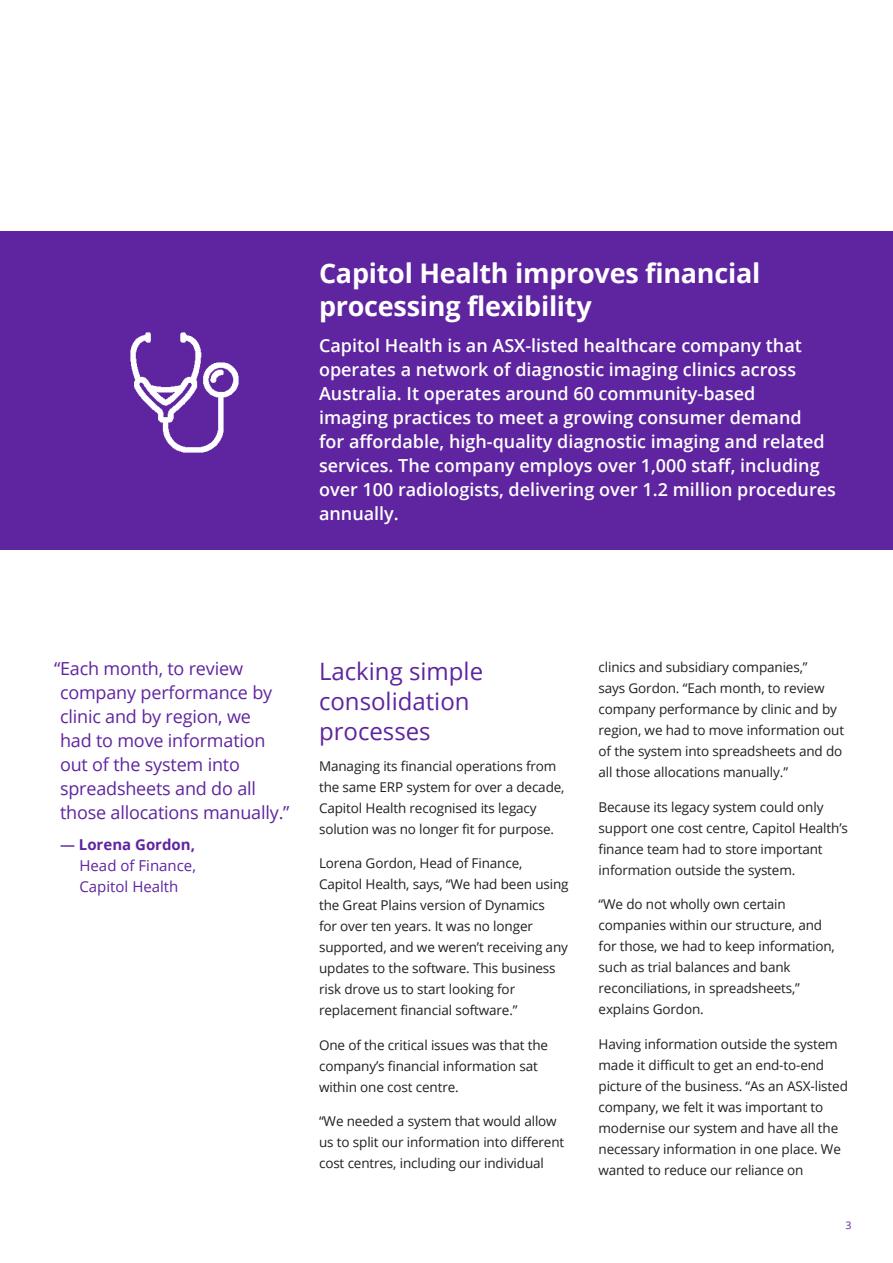
<style>
.page{position:relative;width:893px;height:1263px;background:#fff}
.page>*{position:absolute;margin:0;border:0;box-sizing:border-box;transform-origin:0 0}
.p_3_Purple_Bar_Headline{font:700 27px/33px "Open Sans";letter-spacing:-.01em;color:#fff}
.Body_Copy_Regular_9_14{font:24px/30px "Open Sans";color:#5f249f}
.p_3_Purple_Bar_body_text{font:600 18px/24px "Open Sans";color:#fff}
.Box_Small_Hanging_Quote{font:18px/24px "Open Sans";letter-spacing:-.01em;color:#5f249f}
.Small_quote_attriute_title{font:15px/21px "Open Sans";color:#5f249f}
.Small_quote_attribute_name{font:700 15px "Open Sans";color:#5f249f}
.Body_Copy_Regular_9_14-2{font:13.5px/21px "Open Sans";letter-spacing:-.01em;color:#231f20}
.Page_number{font:10.5px "Open Sans";color:#5f249f}
.s1{font-weight:600}
</style>
<div class="page">
<div style="left:0;top:232px;width:893px;height:318px;background:#5f249f"></div>
<img style="left:130px;top:332px;width:109px;height:121px">
<p class="p_3_Purple_Bar_Headline" style="left:319px;top:256px;width:443px">Capitol Health improves financial processing flexibility</p>
<p class="p_3_Purple_Bar_body_text" style="left:319px;top:333px;width:518px">Capitol Health is an ASX-listed healthcare company that operates a network of diagnostic imaging clinics across Australia. It operates around 60 community-based<br>imaging practices to meet a growing consumer demand<br>for affordable, high-quality diagnostic imaging and related services. The company employs over 1,000 staff, including over 100 radiologists, delivering over 1.2 million procedures annually.</p>
<p class="Box_Small_Hanging_Quote" style="left:60px;top:656px;width:231px;text-indent:-6px">“Each month, to review company performance by clinic and by region, we<br>had to move information out of the system into spreadsheets and do all those allocations manually.”</p>
<p class="Small_quote_attribute_name" style="left:60px;top:834px;width:137px"><span class="s1">—</span> Lorena Gordon,</p>
<p class="Small_quote_attriute_title" style="left:80px;top:855px;width:118px">Head of Finance,<br>Capitol Health</p>
<p class="Body_Copy_Regular_9_14" style="left:319px;top:656px;width:166px">Lacking simple consolidation processes</p>
<p class="Body_Copy_Regular_9_14-2" style="left:319px;top:755px;width:247px">Managing its financial operations from the same ERP system for over a decade, Capitol Health recognised its legacy solution was no longer fit for purpose.</p>
<p class="Body_Copy_Regular_9_14-2" style="left:319px;top:852px;width:251px">Lorena Gordon, Head of Finance, Capitol Health, says, “We had been using the Great Plains version of Dynamics<br>for over ten years. It was no longer supported, and we weren’t receiving any updates to the software. This business risk drove us to start looking for replacement financial software.”</p>
<p class="Body_Copy_Regular_9_14-2" style="left:319px;top:1034px;width:231px">One of the critical issues was that the company’s financial information sat within one cost centre.</p>
<p class="Body_Copy_Regular_9_14-2" style="left:319px;top:1110px;width:247px">“We needed a system that would allow us to split our information into different cost centres, including our individual</p>
<p class="Body_Copy_Regular_9_14-2" style="left:599px;top:656px;width:247px">clinics and subsidiary companies,”<br>says Gordon. “Each month, to review company performance by clinic and by region, we had to move information out of the system into spreadsheets and do all those allocations manually.”</p>
<p class="Body_Copy_Regular_9_14-2" style="left:599px;top:796px;width:251px">Because its legacy system could only support one cost centre, Capitol Health’s finance team had to store important information outside the system.</p>
<p class="Body_Copy_Regular_9_14-2" style="left:599px;top:893px;width:238px">“We do not wholly own certain companies within our structure, and for those, we had to keep information, such as trial balances and bank reconciliations, in spreadsheets,” explains Gordon.</p>
<p class="Body_Copy_Regular_9_14-2" style="left:599px;top:1033px;width:251px">Having information outside the system made it difficult to get an end-to-end picture of the business. “As an ASX-listed company, we felt it was important to modernise our system and have all the necessary information in one place. We wanted to reduce our reliance on</p>
<p class="Page_number" style="left:845px;top:1218px;width:8px">3</p>
</div>
